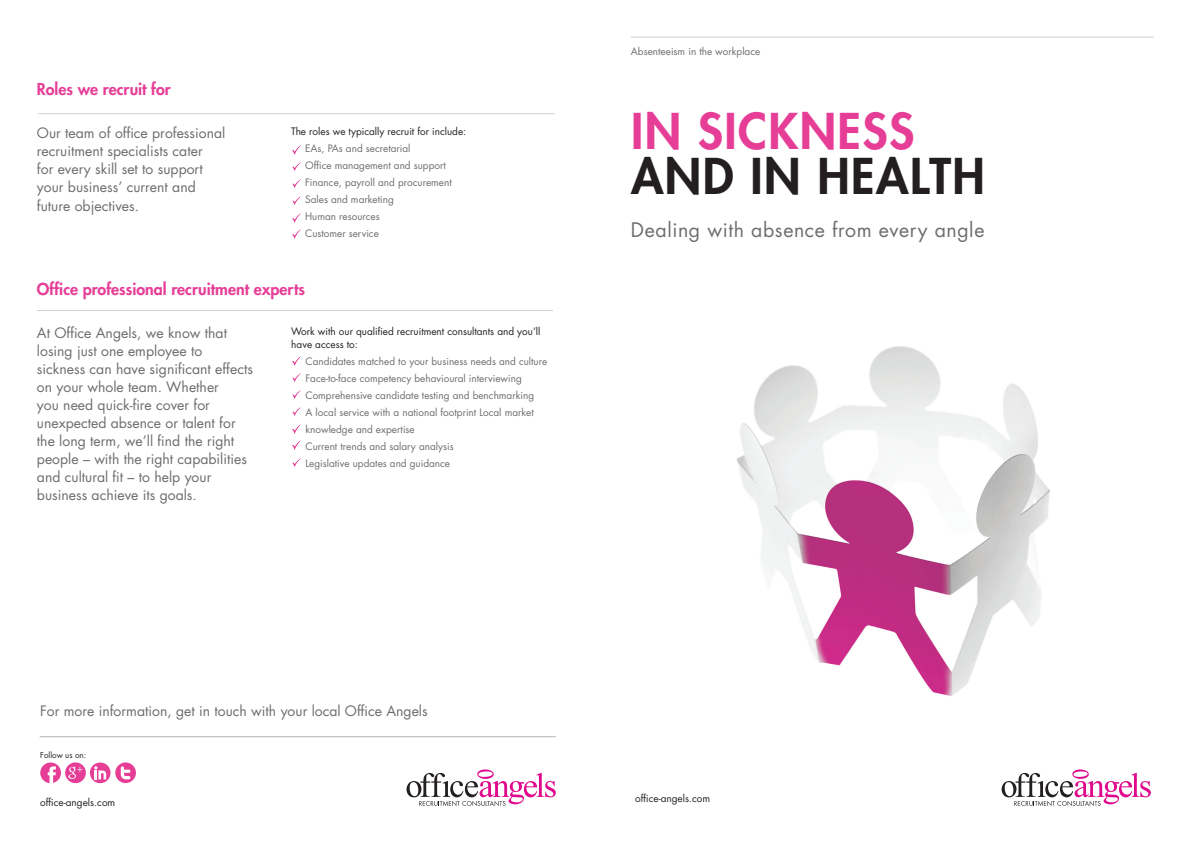
<style>
.page{position:relative;width:1191px;height:842px;background:#fff}
.page>*{position:absolute;margin:0;border:0;box-sizing:border-box;transform-origin:0 0}
.t1{font:800 48px/45px "Futura Std";letter-spacing:.03em;color:#231f20}
.t2{font:19.5px "Futura Std";letter-spacing:.03em;color:#6c6d70}
.t3{font:800 16px "Futura Std";color:#e63e97}
.t4{font:14px/18px "Futura Std";color:#6c6d70}
.t5{font:10px/17px "Futura Std";color:#6c6d70}
.small{font:10px/13px "Futura Std";color:#231f20}
.small-2{font:8px "Futura Std";color:#231f20}
.s1{color:#e63e97}
</style>
<div class="page">
<svg style="left:406px;top:769px;width:150px;height:37px"></svg>
<svg style="left:90px;top:762px;width:21px;height:21px"></svg>
<svg style="left:94px;top:766px;width:12px;height:13px"></svg>
<svg style="left:40px;top:762px;width:21px;height:21px"></svg>
<svg style="left:115px;top:762px;width:21px;height:21px"></svg>
<svg style="left:65px;top:762px;width:21px;height:21px"></svg>
<svg style="left:68px;top:767px;width:15px;height:12px"></svg>
<hr style="left:40px;top:736px;width:516px;height:1px;background:#b2b3b7">
<svg style="left:1001px;top:769px;width:149px;height:37px"></svg>
<svg style="left:292px;top:229px;width:9px;height:10px"></svg>
<svg style="left:292px;top:145px;width:9px;height:10px"></svg>
<svg style="left:292px;top:162px;width:9px;height:9px"></svg>
<svg style="left:292px;top:179px;width:9px;height:9px"></svg>
<svg style="left:292px;top:196px;width:9px;height:9px"></svg>
<svg style="left:292px;top:213px;width:9px;height:10px"></svg>
<hr style="left:38px;top:113px;width:516px;height:1px;background:#cfd0d2">
<svg style="left:292px;top:356px;width:9px;height:26px"></svg>
<svg style="left:292px;top:390px;width:9px;height:9px"></svg>
<svg style="left:292px;top:407px;width:9px;height:9px"></svg>
<svg style="left:292px;top:424px;width:9px;height:26px"></svg>
<svg style="left:292px;top:458px;width:9px;height:9px"></svg>
<hr style="left:37px;top:310px;width:516px;height:1px;background:#cfd0d2">
<img style="left:736px;top:346px;width:314px;height:350px">
<hr style="left:631px;top:37px;width:523px;height:1px;background:#cfd0d2">
<h2 class="t3" style="left:37px;top:79px;width:135px">Roles we recruit for</h2>
<h2 class="t4" style="left:37px;top:124px;width:190px">Our team of office professional recruitment specialists cater<br>for every skill set to support your business’ current and future objectives.</h2>
<h2 class="small" style="left:291px;top:125px;width:177px">The roles we typically recruit for include:</h2>
<h2 class="t5" style="left:305px;top:140px;width:107px">EAs, PAs and secretarial</h2>
<h2 class="t5" style="left:305px;top:157px;width:142px">Office management and support</h2>
<h2 class="t5" style="left:305px;top:174px;width:148px">Finance, payroll and procurement</h2>
<h2 class="t5" style="left:305px;top:191px;width:90px">Sales and marketing</h2>
<h2 class="t5" style="left:305px;top:208px;width:76px">Human resources</h2>
<h2 class="t5" style="left:305px;top:225px;width:75px">Customer service</h2>
<h2 class="t3" style="left:37px;top:279px;width:269px">Office professional recruitment experts</h2>
<h2 class="t4" style="left:37px;top:324px;width:217px">At Office Angels, we know that losing just one employee to sickness can have significant effects on your whole team. Whether<br>you need quick-fire cover for unexpected absence or talent for the long term, we’ll find the right people – with the right capabilities and cultural fit – to help your business achieve its goals.</h2>
<h2 class="small" style="left:291px;top:325px;width:251px">Work with our qualified recruitment consultants and you’ll have access to:</h2>
<h2 class="t5" style="left:305px;top:353px;width:243px">Candidates matched to your business needs and culture</h2>
<h2 class="t5" style="left:305px;top:370px;width:218px">Face-to-face competency behavioural interviewing</h2>
<h2 class="t5" style="left:305px;top:387px;width:230px">Comprehensive candidate testing and benchmarking</h2>
<h2 class="t5" style="left:305px;top:404px;width:230px">A local service with a national footprint Local market knowledge and expertise</h2>
<h2 class="t5" style="left:305px;top:438px;width:150px">Current trends and salary analysis</h2>
<h2 class="t5" style="left:305px;top:455px;width:146px">Legislative updates and guidance</h2>
<h2 class="t4" style="left:40px;top:702px;width:389px">For more information, get in touch with your local Office Angels</h2>
<h2 class="t5" style="left:631px;top:43px;width:131px">Absenteeism in the workplace</h2>
<p class="t1" style="left:631px;top:109px;width:355px"><span class="s1">IN SICKNESS<br></span>AND IN HEALTH</p>
<p class="t2" style="left:631px;top:217px;width:355px">Dealing with absence from every angle</p>
<p class="small-2" style="left:40px;top:750px;width:47px">Follow us on:</p>
<p class="small" style="left:40px;top:796px;width:77px">office-angels.com</p>
<p class="small" style="left:635px;top:792px;width:77px">office-angels.com</p>
</div>
